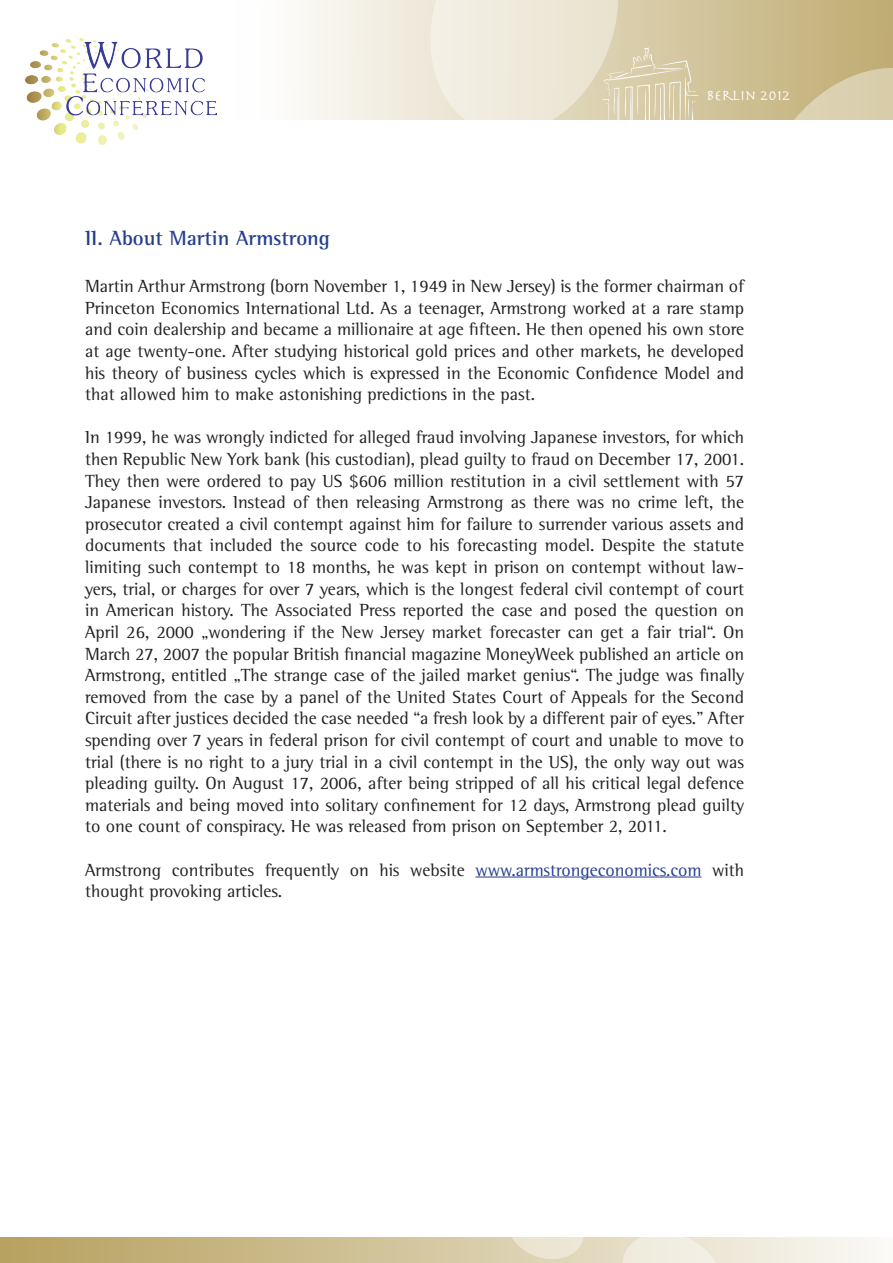
<style>
.page{position:relative;width:893px;height:1263px;background:#fff}
.page>*{position:absolute;margin:0;border:0;box-sizing:border-box;transform-origin:0 0}
.t1{font:700 21px "Rotis Semi Serif";color:#253f8e}
.t2{font:18px/21.6px "Rotis Semi Serif";color:#231f20;text-align:justify}
.t3{font:15px "Herculanum";color:#fff}
.s1{color:#253f8e}
</style>
<div class="page">
<svg style="left:0;top:1237px;width:878px;height:26px;background:#d2c49b"></svg>
<svg style="left:844px;top:1237px;width:34px;height:15px"></svg>
<svg style="left:617px;top:1237px;width:108px;height:26px;background:#eee9db"></svg>
<svg style="left:503px;top:1237px;width:85px;height:26px;background:#e4ddc5"></svg>
<svg style="left:300px;top:0;width:593px;height:878px"></svg>
<img style="left:26px;top:38px;width:191px;height:107px">
<hr style="left:475px;top:877px;width:226px;height:1px;background:#253f8e">
<p class="t3" style="left:706px;top:86px;width:85px">BERLIN 2012</p>
<p class="t1" style="left:85px;top:226px;width:247px">II. About Martin Armstrong</p>
<p class="t2" style="left:85px;top:275px;width:661px">Martin Arthur Armstrong (born November 1, 1949 in New Jersey) is the former chairman of Princeton Economics International Ltd. As a teenager, Armstrong worked at a rare stamp and coin dealership and became a millionaire at age fifteen. He then opened his own store at age twenty-one. After studying historical gold prices and other markets, he developed his theory of business cycles which is expressed in the Economic Confidence Model and that allowed him to make astonishing predictions in the past.</p>
<p class="t2" style="left:85px;top:427px;width:661px">In 1999, he was wrongly indicted for alleged fraud involving Japanese investors, for which then Republic New York bank (his custodian), plead guilty to fraud on December 17, 2001.<br>They then were ordered to pay US $606 million restitution in a civil settlement with 57<br>Japanese investors. Instead of then releasing Armstrong as there was no crime left, the prosecutor created a civil contempt against him for failure to surrender various assets and documents that included the source code to his forecasting model. Despite the statute limiting such contempt to 18 months, he was kept in prison on contempt without law&shy;yers, trial, or charges for over 7 years, which is the longest federal civil contempt of court in American history. The Associated Press reported the case and posed the question on April 26, 2000 „wondering if the New Jersey market forecaster can get a fair trial“. On March 27, 2007 the popular British financial magazine MoneyWeek published an article on Armstrong, entitled „The strange case of the jailed market genius“. The judge was finally removed from the case by a panel of the United States Court of Appeals for the Second Circuit after justices decided the case needed “a fresh look by a different pair of eyes.” After spending over 7 years in federal prison for civil contempt of court and unable to move to trial (there is no right to a jury trial in a civil contempt in the US), the only way out was pleading guilty. On August 17, 2006, after being stripped of all his critical legal defence materials and being moved into solitary confinement for 12 days, Armstrong plead guilty to one count of conspiracy. He was released from prison on September 2, 2011.</p>
<p class="t2" style="left:85px;top:859px;width:661px">Armstrong contributes frequently on his website <span class="s1">www.armstrongeconomics.com</span> with thought provoking articles.</p>
</div>
